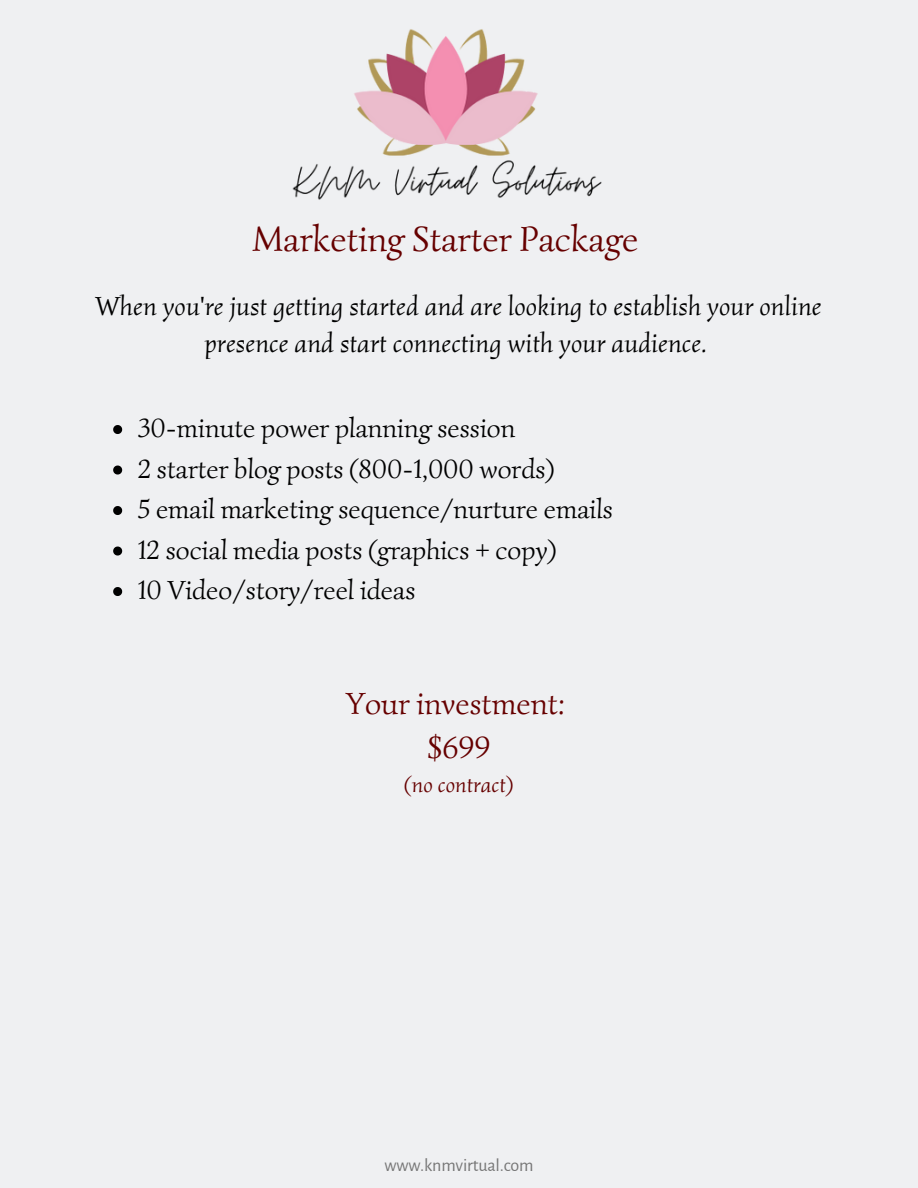
<style>
.page{position:relative;width:918px;height:1188px;background:#eff0f2}
.page>*{position:absolute;margin:0;border:0;box-sizing:border-box;transform-origin:0 0}
.t1{font:36px "Simonetta";color:#600}
.t2{font:31.5px "Simonetta";color:#600}
.t3{font:27px "Simonetta";color:#000}
.t4{font:italic 27px/37.2px "Simonetta";color:#000;text-align:center}
.t5{font:italic 22.5px "Simonetta";color:#600}
.t6{font:18px "Alegreya Sans";letter-spacing:-.01em;color:#767676}
</style>
<div class="page">
<img style="left:292px;top:29px;width:310px;height:171px">
<svg style="left:113px;top:425px;width:9px;height:9px"></svg>
<svg style="left:113px;top:466px;width:9px;height:9px"></svg>
<svg style="left:113px;top:506px;width:9px;height:9px"></svg>
<svg style="left:113px;top:547px;width:9px;height:9px"></svg>
<svg style="left:113px;top:587px;width:9px;height:9px"></svg>
<p class="t1" style="left:253px;top:217px;width:387px">Marketing Starter Package</p>
<p class="t4" style="left:95px;top:287px;width:728px">When you're just getting started and are looking to establish your online presence and start connecting with your audience.</p>
<p class="t3" style="left:138px;top:411px;width:379px">30-minute power planning session</p>
<p class="t3" style="left:138px;top:452px;width:418px">2 starter blog posts (800-1,000 words)</p>
<p class="t3" style="left:138px;top:492px;width:477px">5 email marketing sequence/nurture emails</p>
<p class="t3" style="left:138px;top:533px;width:420px">12 social media posts (graphics + copy)</p>
<p class="t3" style="left:138px;top:573px;width:279px">10 Video/story/reel ideas</p>
<p class="t2" style="left:346px;top:684px;width:221px">Your investment:</p>
<p class="t2" style="left:427px;top:728px;width:64px">$699</p>
<p class="t5" style="left:404px;top:770px;width:111px">(no contract)</p>
<p class="t6" style="left:384px;top:1157px;width:151px">www.knmvirtual.com</p>
</div>
